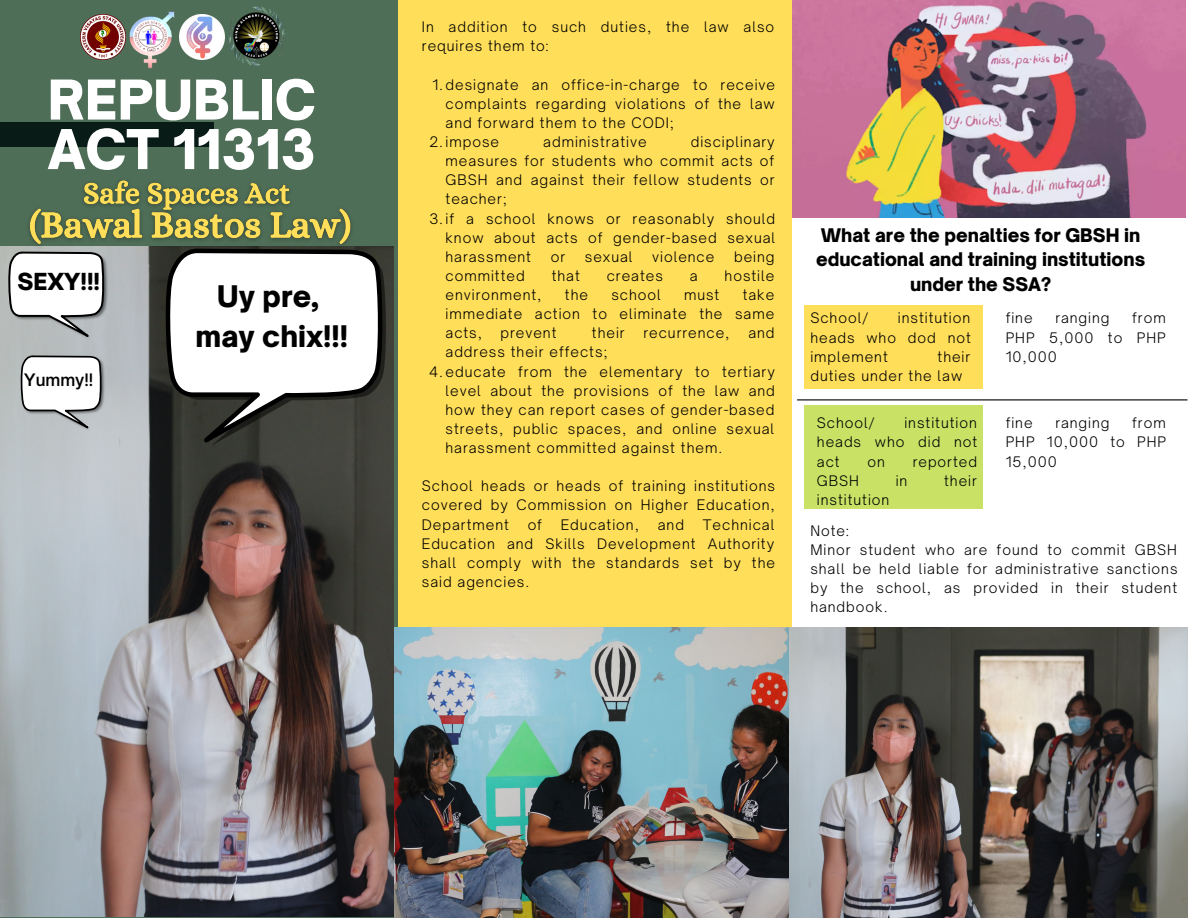
<style>
.page{position:relative;width:1188px;height:918px;background:#fff}
.page>*{position:absolute;margin:0;border:0;box-sizing:border-box;transform-origin:0 0}
.t1{font:900 52.5px/49.5px "Open Sauce One";color:#fff}
.t2{font:900 28.5px/39.3px "Open Sauce One";color:#000;text-align:center}
.t3{font:900 22.5px "Open Sauce One";color:#000}
.t4{font:900 18px/24.8px "Open Sauce One";color:#000;text-align:center}
.t5{font:600 16.5px "Open Sauce One";color:#000}
.t6{font:300 13.95px/19.2px "Open Sauce One";letter-spacing:.07em;color:#000;text-align:justify}
</style>
<div class="page">
<div style="left:396px;top:0;width:396px;height:918px;background:#ffde59"></div>
<div style="left:0;top:0;width:398px;height:918px;background:#4f6e57"></div>
<div style="left:0;top:122px;width:214px;height:25px;background:#081b17"></div>
<hr style="left:797px;top:399px;width:390px;height:1px;background:#000">
<div style="left:804px;top:305px;width:179px;height:84px;background:#ffde59"></div>
<div style="left:804px;top:405px;width:179px;height:103px;background:#c9e265"></div>
<img style="left:792px;top:0;width:394px;height:217px">
<img style="left:130px;top:11px;width:45px;height:57px">
<img style="left:228px;top:6px;width:57px;height:60px">
<img style="left:180px;top:14px;width:45px;height:45px">
<img style="left:80px;top:14px;width:45px;height:45px">
<img style="left:0;top:246px;width:394px;height:671px">
<img style="left:7px;top:250px;width:104px;height:93px">
<svg style="left:9px;top:251px;width:98px;height:96px;background:#d5d6d7"></svg>
<svg style="left:166px;top:248px;width:222px;height:197px;background:#b7b8b6"></svg>
<img style="left:20px;top:355px;width:87px;height:78px">
<svg style="left:21px;top:355px;width:83px;height:82px;background:#d3d4d5"></svg>
<img style="left:395px;top:628px;width:394px;height:290px">
<img style="left:789px;top:628px;width:399px;height:290px">
<img style="left:22px;top:180px;width:337px;height:76px">
<h1 class="t1" style="left:48px;top:75px;width:270px">REPUBLIC<br>ACT 11313</h1>
<h3 class="t3" style="left:17px;top:268px;width:84px">SEXY!!!</h3>
<p class="t5" style="left:24px;top:369px;width:71px">Yummy!!</p>
<h2 class="t2" style="left:196px;top:277px;width:154px">Uy pre, may chix!!!</h2>
<p class="t6" style="left:422px;top:17px;width:354px">In addition to such duties, the law also requires them to:</p>
<p class="t6" style="left:432px;top:75px;width:344px">1.designate an office-in-charge to receive</p>
<p class="t6" style="left:446px;top:94px;width:331px">complaints regarding violations of the law</p>
<p class="t6" style="left:446px;top:113px;width:230px">and forward them to the CODI;</p>
<p class="t6" style="left:429px;top:132px;width:71px">2.impose</p>
<p class="t6" style="left:543px;top:132px;width:105px">administrative</p>
<p class="t6" style="left:691px;top:132px;width:86px">disciplinary</p>
<p class="t6" style="left:446px;top:151px;width:330px">measures for students who commit acts of</p>
<p class="t6" style="left:446px;top:170px;width:331px">GBSH and against their fellow students or</p>
<p class="t6" style="left:446px;top:190px;width:63px">teacher;</p>
<p class="t6" style="left:429px;top:209px;width:347px">3.if a school knows or reasonably should</p>
<p class="t6" style="left:446px;top:228px;width:331px">know about acts of gender-based sexual</p>
<p class="t6" style="left:446px;top:247px;width:87px">harassment</p>
<p class="t6" style="left:551px;top:247px;width:16px">or</p>
<p class="t6" style="left:585px;top:247px;width:49px">sexual</p>
<p class="t6" style="left:652px;top:247px;width:64px">violence</p>
<p class="t6" style="left:734px;top:247px;width:42px">being</p>
<p class="t6" style="left:446px;top:266px;width:81px">committed</p>
<p class="t6" style="left:552px;top:266px;width:30px">that</p>
<p class="t6" style="left:607px;top:266px;width:58px">creates</p>
<p class="t6" style="left:690px;top:266px;width:9px">a</p>
<p class="t6" style="left:725px;top:266px;width:51px">hostile</p>
<p class="t6" style="left:446px;top:285px;width:98px">environment,</p>
<p class="t6" style="left:565px;top:285px;width:25px">the</p>
<p class="t6" style="left:611px;top:285px;width:51px">school</p>
<p class="t6" style="left:684px;top:285px;width:37px">must</p>
<p class="t6" style="left:446px;top:285px;width:330px;text-indent:297px">take immediate action to eliminate the same acts,</p>
<p class="t6" style="left:500px;top:323px;width:58px">prevent</p>
<p class="t6" style="left:592px;top:323px;width:34px">their</p>
<p class="t6" style="left:643px;top:323px;width:88px">recurrence,</p>
<p class="t6" style="left:748px;top:323px;width:28px">and</p>
<p class="t6" style="left:446px;top:343px;width:164px">address their effects;</p>
<p class="t6" style="left:429px;top:362px;width:347px">4.educate from the elementary to tertiary</p>
<p class="t6" style="left:446px;top:381px;width:331px">level about the provisions of the law and</p>
<p class="t6" style="left:446px;top:400px;width:330px">how they can report cases of gender-based</p>
<p class="t6" style="left:446px;top:419px;width:330px">streets, public spaces, and online sexual</p>
<p class="t6" style="left:446px;top:438px;width:278px">harassment committed against them.</p>
<p class="t6" style="left:422px;top:476px;width:355px">School heads or heads of training institutions covered by Commission on Higher Education, Department</p>
<p class="t6" style="left:422px;top:515px;width:355px;text-indent:281px">Technical Education and Skills Development Authority shall comply with the standards set by the said agencies.</p>
<p class="t6" style="left:528px;top:515px;width:16px">of</p>
<p class="t6" style="left:561px;top:515px;width:80px">Education,</p>
<p class="t6" style="left:658px;top:515px;width:28px">and</p>
<p class="t4" style="left:816px;top:222px;width:331px">What are the penalties for GBSH in educational and training institutions under the SSA?</p>
<p class="t6" style="left:810px;top:308px;width:60px">School/</p>
<p class="t6" style="left:810px;top:308px;width:162px;text-indent:87px">institution heads who dod not implement</p>
<p class="t6" style="left:1006px;top:308px;width:28px">fine</p>
<p class="t6" style="left:1055px;top:308px;width:56px">ranging</p>
<p class="t6" style="left:1006px;top:308px;width:162px;text-indent:127px">from PHP 5,000 to PHP 10,000</p>
<p class="t6" style="left:810px;top:347px;width:161px;text-indent:127px">their duties under the law</p>
<p class="t6" style="left:817px;top:413px;width:60px">School/</p>
<p class="t6" style="left:817px;top:413px;width:162px;text-indent:87px">institution heads who did not act</p>
<p class="t6" style="left:1006px;top:413px;width:28px">fine</p>
<p class="t6" style="left:1055px;top:413px;width:56px">ranging</p>
<p class="t6" style="left:1006px;top:413px;width:162px;text-indent:127px">from PHP 10,000 to PHP 15,000</p>
<p class="t6" style="left:867px;top:452px;width:19px">on</p>
<p class="t6" style="left:913px;top:452px;width:66px">reported</p>
<p class="t6" style="left:817px;top:471px;width:44px">GBSH</p>
<p class="t6" style="left:896px;top:471px;width:13px">in</p>
<p class="t6" style="left:944px;top:471px;width:34px">their</p>
<p class="t6" style="left:817px;top:490px;width:74px">institution</p>
<p class="t6" style="left:810px;top:521px;width:369px;text-align:left">Note:<br>Minor student who are found to commit GBSH shall be held liable for administrative sanctions by the school, as provided in their student handbook.</p>
</div>
